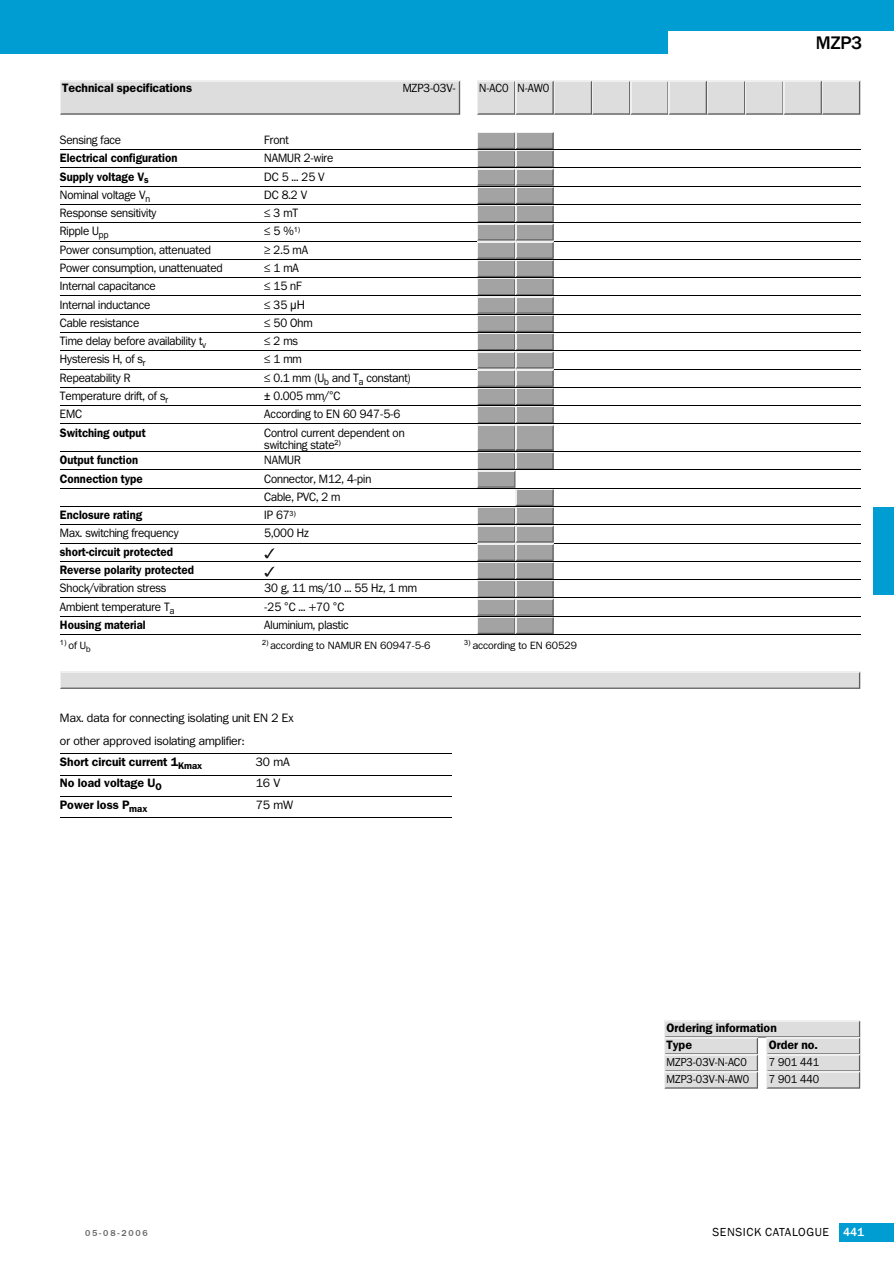
<style>
.page{position:relative;width:894px;height:1263px;background:#fff}
.page>*{position:absolute;margin:0;border:0;box-sizing:border-box;transform-origin:0 0}
.t1{font:500 18px "Franklin ITCBQ";color:#000}
.t2{font:12px/12px "Franklin ITCBQ";letter-spacing:-.005em;color:#000;scale:.95 1}
.t3{font:600 12px/18.3px "Franklin ITCBQ";color:#000;scale:.94 1}
.t4{font:600 12px/17px "Franklin ITCBQ";color:#000}
.t5{font:12px/22.5px "Franklin ITCBQ";letter-spacing:-.005em;color:#000}
.t6{font:12px "SICK Franklin";letter-spacing:.05em;color:#000}
.t7{font:11.7px "Franklin ITCBQ";letter-spacing:-.005em;color:#000;scale:.92 1}
.t8{font:11.7px "Franklin ITCBQ";letter-spacing:-.005em;color:#000;scale:.96 1}
.t9{font:11.4px "Franklin ITCBQ";letter-spacing:-.005em;color:#000;scale:.94 1}
.t10{font:10.5px "Franklin ITCBQ";color:#000}
.t11{font:500 9px "SICK Franklin";letter-spacing:.205em;color:#656565}
.s1{font-family:"Arial"}
.s2{font-weight:500;color:#fff}
</style>
<div class="page">
<div style="left:0;top:0;width:893px;height:54px;background:#009dd3"></div>
<div style="left:838px;top:1223px;width:55px;height:18px;background:#009dd3"></div>
<div style="left:872px;top:508px;width:21px;height:87px;background:#009dd3"></div>
<div style="left:668px;top:32px;width:225px;height:25px;background:#fff"></div>
<svg style="left:60px;top:81px;width:400px;height:34px;background:#d8d8d8"></svg>
<svg style="left:477px;top:81px;width:382px;height:34px;background:#d6d6d6"></svg>
<hr style="left:60px;top:149px;width:799px;height:1px;background:#000">
<hr style="left:60px;top:168px;width:799px;height:1px;background:#000">
<hr style="left:60px;top:186px;width:799px;height:1px;background:#000">
<hr style="left:60px;top:204px;width:799px;height:1px;background:#000">
<hr style="left:60px;top:223px;width:799px;height:1px;background:#000">
<hr style="left:60px;top:241px;width:799px;height:1px;background:#000">
<hr style="left:60px;top:259px;width:799px;height:1px;background:#000">
<hr style="left:60px;top:277px;width:799px;height:1px;background:#000">
<hr style="left:60px;top:296px;width:799px;height:1px;background:#000">
<hr style="left:60px;top:314px;width:799px;height:1px;background:#000">
<hr style="left:60px;top:332px;width:799px;height:1px;background:#000">
<hr style="left:60px;top:350px;width:799px;height:1px;background:#000">
<hr style="left:60px;top:369px;width:799px;height:1px;background:#000">
<hr style="left:60px;top:387px;width:799px;height:1px;background:#000">
<hr style="left:60px;top:405px;width:799px;height:1px;background:#000">
<hr style="left:60px;top:424px;width:799px;height:1px;background:#000">
<hr style="left:60px;top:451px;width:799px;height:1px;background:#000">
<hr style="left:60px;top:470px;width:799px;height:1px;background:#000">
<hr style="left:60px;top:488px;width:799px;height:1px;background:#000">
<hr style="left:60px;top:506px;width:799px;height:1px;background:#000">
<hr style="left:60px;top:524px;width:799px;height:1px;background:#000">
<hr style="left:60px;top:543px;width:799px;height:1px;background:#000">
<svg style="left:264px;top:548px;width:10px;height:10px"></svg>
<hr style="left:60px;top:561px;width:799px;height:1px;background:#000">
<svg style="left:264px;top:566px;width:10px;height:10px"></svg>
<hr style="left:60px;top:579px;width:799px;height:1px;background:#000">
<hr style="left:60px;top:598px;width:799px;height:1px;background:#000">
<hr style="left:60px;top:616px;width:799px;height:1px;background:#000">
<svg style="left:477px;top:132px;width:76px;height:502px"></svg>
<hr style="left:60px;top:634px;width:799px;height:1px;background:#000">
<hr style="left:60px;top:754px;width:391px;height:1px;background:#000">
<hr style="left:60px;top:775px;width:391px;height:1px;background:#000">
<hr style="left:60px;top:796px;width:391px;height:1px;background:#000">
<hr style="left:60px;top:817px;width:391px;height:1px;background:#000">
<svg style="left:60px;top:672px;width:799px;height:17px;background:#d4d4d4"></svg>
<svg style="left:664px;top:1020px;width:195px;height:68px"></svg>
<p class="t4" style="left:62px;top:81px;width:131px">Technical specifications</p>
<p class="t8" style="left:402px;top:83px;width:57px">MZP3-03V-</p>
<p class="t7" style="left:479px;top:83px;width:78px">N-AC0 N-AW0</p>
<p class="t2" style="left:60px;top:135px;width:66px">Sensing face</p>
<p class="t2" style="left:264px;top:135px;width:27px">Front</p>
<p class="t3" style="left:60px;top:150px;width:126px">Electrical configuration</p>
<p class="t2" style="left:264px;top:153px;width:74px">NAMUR 2-wire</p>
<p class="t3" style="left:60px;top:168px;width:96px">Supply voltage V<sub>s</sub></p>
<p class="t2" style="left:264px;top:172px;width:65px">DC 5 ... 25 V</p>
<p class="t2" style="left:60px;top:190px;width:96px">Nominal voltage V<sub>n</sub></p>
<p class="t2" style="left:264px;top:190px;width:47px">DC 8.2 V</p>
<p class="t2" style="left:60px;top:208px;width:103px">Response sensitivity</p>
<p class="t2" style="left:264px;top:208px;width:37px">≤ 3 mT</p>
<p class="t2" style="left:60px;top:226px;width:53px">Ripple U<sub>pp</sub></p>
<p class="t2" style="left:264px;top:226px;width:39px">≤ 5 %<sup>1)</sup></p>
<p class="t2" style="left:60px;top:245px;width:160px">Power consumption, attenuated</p>
<p class="t2" style="left:264px;top:245px;width:48px">≥ 2.5 mA</p>
<p class="t2" style="left:60px;top:263px;width:173px">Power consumption, unattenuated</p>
<p class="t2" style="left:264px;top:263px;width:38px">≤ 1 mA</p>
<p class="t2" style="left:60px;top:281px;width:102px">Internal capacitance</p>
<p class="t2" style="left:264px;top:281px;width:41px">≤ 15 nF</p>
<p class="t2" style="left:60px;top:300px;width:97px">Internal inductance</p>
<p class="t2" style="left:264px;top:300px;width:44px">≤ 35 <span class="s1">µH</span></p>
<p class="t2" style="left:60px;top:318px;width:85px">Cable resistance</p>
<p class="t2" style="left:264px;top:318px;width:52px">≤ 50 Ohm</p>
<p class="t2" style="left:60px;top:336px;width:155px">Time delay before availability t<sub>v</sub></p>
<p class="t2" style="left:264px;top:336px;width:37px">≤ 2 ms</p>
<p class="t2" style="left:60px;top:354px;width:92px">Hysteresis H, of s<sub>r</sub></p>
<p class="t2" style="left:264px;top:354px;width:41px">≤ 1 mm</p>
<p class="t2" style="left:60px;top:373px;width:75px">Repeatability R</p>
<p class="t2" style="left:264px;top:373px;width:156px">≤ 0.1 mm (U<sub>b</sub> and T<sub>a</sub> constant)</p>
<p class="t2" style="left:60px;top:391px;width:115px">Temperature drift, of s<sub>r</sub></p>
<p class="t2" style="left:264px;top:391px;width:81px"><span class="s1">±</span> 0.005 mm/<span class="s1">°</span>C</p>
<p class="t2" style="left:60px;top:409px;width:25px">EMC</p>
<p class="t2" style="left:264px;top:409px;width:145px">According to EN 60 947-5-6</p>
<p class="t3" style="left:60px;top:424px;width:93px">Switching output</p>
<p class="t2" style="left:264px;top:428px;width:149px">Control current dependent on switching state<sup>2)</sup></p>
<p class="t3" style="left:60px;top:452px;width:85px">Output function</p>
<p class="t2" style="left:264px;top:455px;width:40px">NAMUR</p>
<p class="t3" style="left:60px;top:470px;width:90px">Connection type</p>
<p class="t2" style="left:264px;top:470px;width:114px;line-height:18.3px">Connector, M12, 4-pin<br>Cable, PVC, 2 m</p>
<p class="t3" style="left:60px;top:507px;width:89px">Enclosure rating</p>
<p class="t2" style="left:264px;top:510px;width:35px">IP 67<sup>3)</sup></p>
<p class="t2" style="left:60px;top:528px;width:126px">Max. switching frequency</p>
<p class="t2" style="left:264px;top:528px;width:48px">5,000 Hz</p>
<p class="t3" style="left:60px;top:543px;width:144px">short-circuit protected<br>Reverse polarity protected</p>
<p class="t2" style="left:60px;top:583px;width:113px">Shock/vibration stress</p>
<p class="t2" style="left:264px;top:583px;width:162px">30 g, 11 ms/10 ... 55 Hz, 1 mm</p>
<p class="t2" style="left:60px;top:602px;width:122px">Ambient temperature T<sub>a</sub></p>
<p class="t2" style="left:264px;top:602px;width:86px">-25 <span class="s1">°</span>C ... +70 <span class="s1">°</span>C</p>
<p class="t3" style="left:60px;top:617px;width:93px">Housing material</p>
<p class="t2" style="left:264px;top:620px;width:90px">Aluminium, plastic</p>
<p class="t10" style="left:60px;top:641px;width:32px"><sup>1)</sup> of U<sub>b</sub></p>
<p class="t10" style="left:262px;top:641px;width:170px"><sup>2)</sup> according to NAMUR EN 60947-5-6</p>
<p class="t10" style="left:464px;top:641px;width:114px"><sup>3)</sup> according to EN 60529</p>
<p class="t5" style="left:60px;top:708px;width:235px">Max. data for connecting isolating unit EN 2 Ex or other approved isolating amplifier:</p>
<p class="t4" style="left:60px;top:754px;width:144px">Short circuit current 1<sub>Kmax</sub></p>
<p class="t5" style="left:255px;top:752px;width:36px">30 mA</p>
<p class="t4" style="left:60px;top:776px;width:103px">No load voltage U<sub>O</sub></p>
<p class="t5" style="left:255px;top:773px;width:26px">16 V</p>
<p class="t4" style="left:60px;top:797px;width:89px">Power loss P<sub>max</sub></p>
<p class="t5" style="left:255px;top:794px;width:39px">75 mW</p>
<h1 class="t1" style="left:815px;top:36px;width:48px">MZP3</h1>
<p class="t4" style="left:666px;top:1020px;width:112px">Ordering information<br>Type</p>
<p class="t4" style="left:768px;top:1037px;width:50px">Order no.</p>
<p class="t9" style="left:666px;top:1057px;width:87px">MZP3-03V-N-AC0</p>
<p class="t9" style="left:768px;top:1057px;width:55px">7 901 441</p>
<p class="t9" style="left:666px;top:1074px;width:89px">MZP3-03V-N-AW0</p>
<p class="t9" style="left:768px;top:1074px;width:55px">7 901 440</p>
<p class="t11" style="left:85px;top:1227px;width:64px">05-08-2006</p>
<p class="t6" style="left:712px;top:1225px;width:153px">SENSICK CATALOGUE <span class="s2">441</span></p>
</div>
